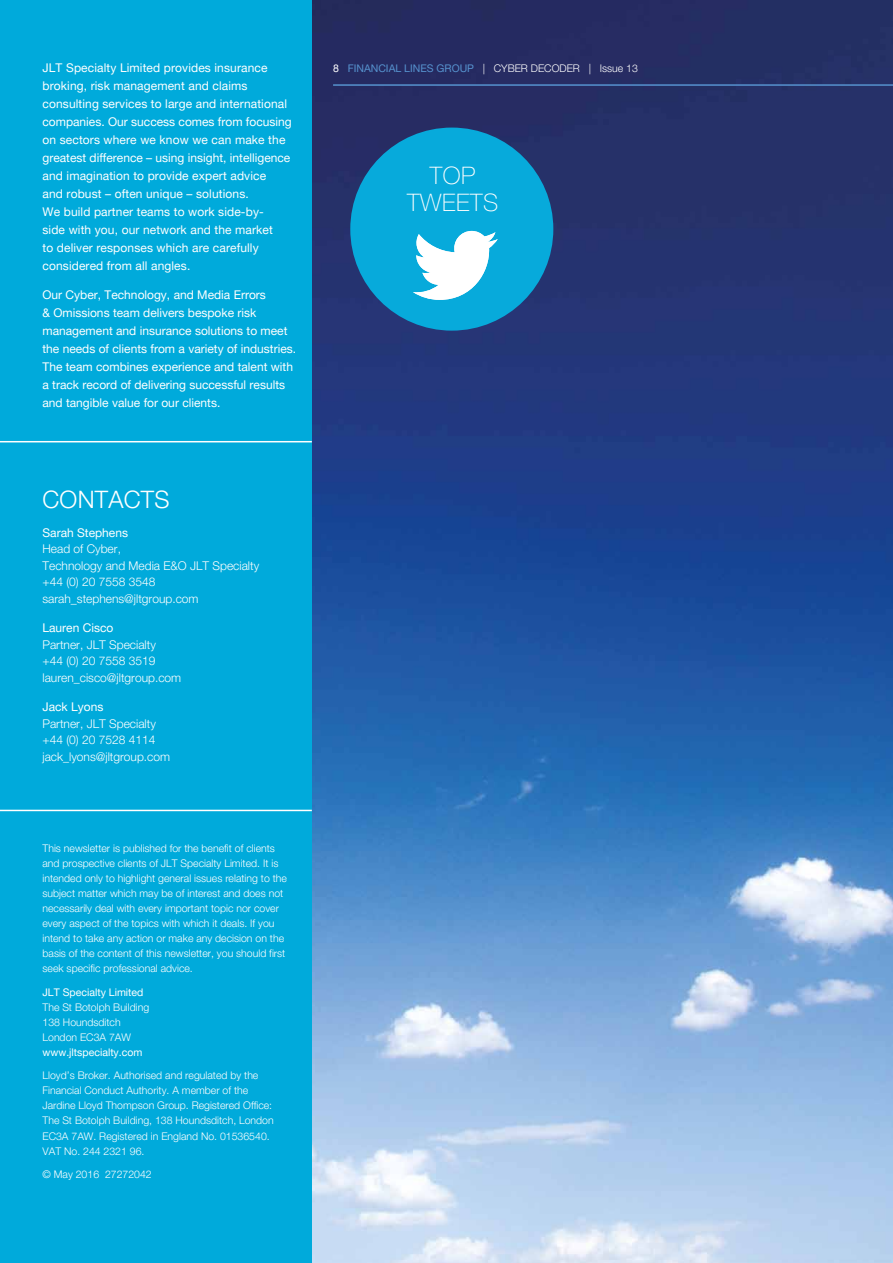
<style>
.page{position:relative;width:893px;height:1263px;background:#fff}
.page>*{position:absolute;margin:0;border:0;box-sizing:border-box;transform-origin:0 0}
.t1{font:100 24px/27px "Helvetica Neue LT Pro";letter-spacing:.025em;color:#fff;text-align:center}
.t2{font:300 24px "Helvetica Neue LT Pro";letter-spacing:.01em;color:#fff}
.t3{font:12px/18px "Helvetica Neue LT Pro";color:#fff}
.t4{font:300 12px/16.5px "Helvetica Neue LT Pro";color:#fff}
.t5{font:300 10.5px/15px "Helvetica Neue LT Pro";color:#fff}
.t6{font:10.5px "Helvetica Neue LT Pro";color:#fff}
.s1{font-weight:400}
.s2{font-weight:400;color:#5692ce}
</style>
<div class="page">
<img style="left:312px;top:0;width:581px;height:1263px">
<div style="left:0;top:0;width:312px;height:1263px;background:#00aadb"></div>
<hr style="left:0;top:441px;width:312px;height:1px;background:#fff">
<hr style="left:0;top:810px;width:312px;height:1px;background:#fff">
<div style="left:350px;top:128px;width:203px;height:203px;background:#07aadb;border-radius:50%"></div>
<svg style="left:413px;top:231px;width:85px;height:69px"></svg>
<hr style="left:333px;top:84px;width:560px;height:2px;background:#5692ce">
<p class="t3" style="left:43px;top:59px;width:251px">JLT Specialty Limited provides insurance broking, risk management and claims consulting services to large and international companies. Our success comes from focusing on sectors where we know we can make the greatest difference – using insight, intelligence and imagination to provide expert advice<br>and robust – often unique – solutions.<br>We build partner teams to work side-by-<br>side with you, our network and the market<br>to deliver responses which are carefully considered from all angles.</p>
<p class="t3" style="left:43px;top:285px;width:255px">Our Cyber, Technology, and Media Errors<br>&amp; Omissions team delivers bespoke risk management and insurance solutions to meet the needs of clients from a variety of industries.<br>The team combines experience and talent with a track record of delivering successful results and tangible value for our clients.</p>
<h1 class="t2" style="left:43px;top:484px;width:129px">CONTACTS</h1>
<p class="t3" style="left:43px;top:523px;width:87px">Sarah Stephens</p>
<p class="t4" style="left:43px;top:541px;width:218px">Head of Cyber,<br>Technology and Media E&amp;O JLT Specialty +44 (0) 20 7558 3548 sarah_stephens@jltgroup.com</p>
<p class="t3" style="left:43px;top:619px;width:72px">Lauren Cisco</p>
<p class="t4" style="left:43px;top:636px;width:140px">Partner, JLT Specialty<br>+44 (0) 20 7558 3519 lauren_cisco@jltgroup.com</p>
<p class="t3" style="left:43px;top:697px;width:62px">Jack Lyons</p>
<p class="t4" style="left:43px;top:715px;width:129px">Partner, JLT Specialty +44 (0) 20 7528 4114 jack_lyons@jltgroup.com</p>
<p class="t5" style="left:43px;top:841px;width:246px">This newsletter is published for the benefit of clients and prospective clients of JLT Specialty Limited. It is intended only to highlight general issues relating to the subject matter which may be of interest and does not necessarily deal with every important topic nor cover every aspect of the topics with which it deals. If you intend to take any action or make any decision on the basis of the content of this newsletter, you should first seek specific professional advice.</p>
<p class="t6" style="left:43px;top:986px;width:102px">JLT Specialty Limited</p>
<p class="t5" style="left:43px;top:999px;width:108px">The St Botolph Building<br>138 Houndsditch<br>London EC3A 7AW</p>
<p class="t6" style="left:43px;top:1046px;width:101px">www.jltspecialty.com</p>
<p class="t5" style="left:43px;top:1068px;width:233px">Lloyd’s Broker. Authorised and regulated by the Financial Conduct Authority. A member of the Jardine Lloyd Thompson Group. Registered Office:<br>The St Botolph Building, 138 Houndsditch, London EC3A 7AW. Registered in England No. 01536540.<br>VAT No. 244 2321 96.</p>
<p class="t5" style="left:43px;top:1166px;width:111px">© May 2016 27272042</p>
<p class="t5" style="left:333px;top:61px;width:306px"><span class="s1">8</span> <span class="s2">FINANCIAL LINES GROUP</span> | CYBER DECODER | Issue 13</p>
<h1 class="t1" style="left:407px;top:162px;width:93px">TOP<br>TWEETS</h1>
</div>
